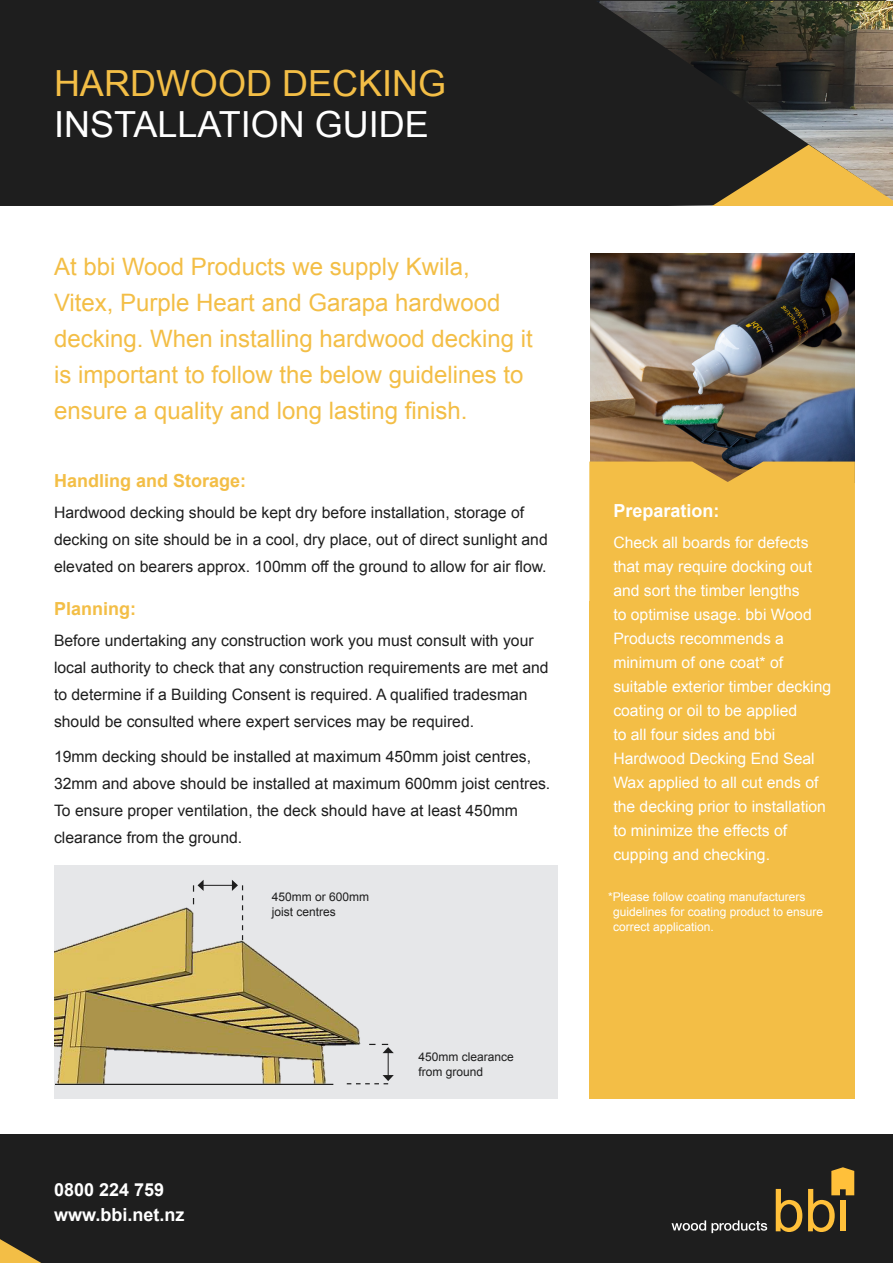
<style>
.page{position:relative;width:893px;height:1263px;background:#fff}
.page>*{position:absolute;margin:0;border:0;box-sizing:border-box;transform-origin:0 0}
.t1{font:36px/40.5px "Arial";color:#fff}
.t2{font:24px/36px "Arial";color:#f3be46}
.t3{font:700 18px "Arial";color:#fff}
.t4{font:700 18px "Arial";color:#f3be46}
.t5{font:15.75px/27px "Arial";color:#1e1e1e}
.t6{font:15.75px/24px "Arial";color:#fff}
.t7{font:12px/15px "Arial";color:#fff}
.t8{font:12px/15px "Arial";color:#1e1e1e}
.s1{color:#f3be46}
</style>
<div class="page">
<img style="left:590px;top:253px;width:265px;height:209px">
<div style="left:0;top:1134px;width:893px;height:129px;background:#1e1e1e"></div>
<div style="left:0;top:0;width:886px;height:206px;background:#1e1e1e"></div>
<svg style="left:0;top:1239px;width:41px;height:24px"></svg>
<img style="left:596px;top:1px;width:297px;height:205px">
<svg style="left:712px;top:145px;width:181px;height:61px;background:#ae904f"></svg>
<div style="left:54px;top:865px;width:503px;height:234px;background:#e6e7e9"></div>
<img style="left:54px;top:886px;width:307px;height:199px">
<hr style="left:55px;top:1084px;width:278px;height:1px;background:#1e1e1e">
<svg style="left:347px;top:1044px;width:47px;height:40px"></svg>
<hr style="left:203px;top:885px;width:30px;height:1px;background:#1e1e1e">
<svg style="left:193px;top:880px;width:11px;height:24px"></svg>
<svg style="left:232px;top:880px;width:11px;height:60px"></svg>
<div style="left:589px;top:602px;width:266px;height:497px;background:#f3be46"></div>
<div style="left:589px;top:462px;width:266px;height:140px;background:#f3be46"></div>
<svg style="left:671px;top:1220px;width:96px;height:13px"></svg>
<svg style="left:776px;top:1189px;width:26px;height:43px"></svg>
<svg style="left:808px;top:1167px;width:46px;height:65px"></svg>
<p class="t1" style="left:54px;top:64px;width:394px"><span class="s1">HARDWOOD DECKING<br></span>INSTALLATION GUIDE</p>
<p class="t2" style="left:54px;top:249px;width:480px">At bbi Wood Products we supply Kwila, Vitex, Purple Heart and Garapa hardwood decking. When installing hardwood decking it is important to follow the below guidelines to ensure a quality and long lasting finish.</p>
<p class="t4" style="left:54px;top:468px;width:194px">Handling and Storage:</p>
<p class="t5" style="left:54px;top:499px;width:495px">Hardwood decking should be kept dry before installation, storage of decking on site should be in a cool, dry place, out of direct sunlight and elevated on bearers approx. 100mm off the ground to allow for air flow.</p>
<p class="t4" style="left:54px;top:596px;width:84px">Planning:</p>
<p class="t5" style="left:54px;top:627px;width:496px">Before undertaking any construction work you must consult with your local authority to check that any construction requirements are met and to determine if a Building Consent is required. A qualified tradesman should be consulted where expert services may be required.</p>
<p class="t5" style="left:54px;top:743px;width:498px">19mm decking should be installed at maximum 450mm joist centres, 32mm and above should be installed at maximum 600mm joist centres.<br>To ensure proper ventilation, the deck should have at least 450mm clearance from the ground.</p>
<p class="t3" style="left:54px;top:1177px;width:112px">0800 224 759</p>
<p class="t3" style="left:54px;top:1203px;width:132px">www.bbi.net.nz</p>
<p class="t8" style="left:272px;top:890px;width:99px">450mm or 600mm joist centres</p>
<p class="t8" style="left:418px;top:1049px;width:97px">450mm clearance from ground</p>
<p class="t3" style="left:613px;top:499px;width:108px">Preparation:</p>
<p class="t6" style="left:613px;top:531px;width:219px">Check all boards for defects that may require docking out and sort the timber lengths<br>to optimise usage. bbi Wood<br>Products recommends a minimum of one coat* of suitable exterior timber decking coating or oil to be applied<br>to all four sides and bbi<br>Hardwood Decking End Seal<br>Wax applied to all cut ends of the decking prior to installation to minimize the effects of cupping and checking.</p>
<p class="t7" style="left:613px;top:890px;width:212px;text-indent:-5px">*Please follow coating manufacturers guidelines for coating product to ensure correct application.</p>
</div>
